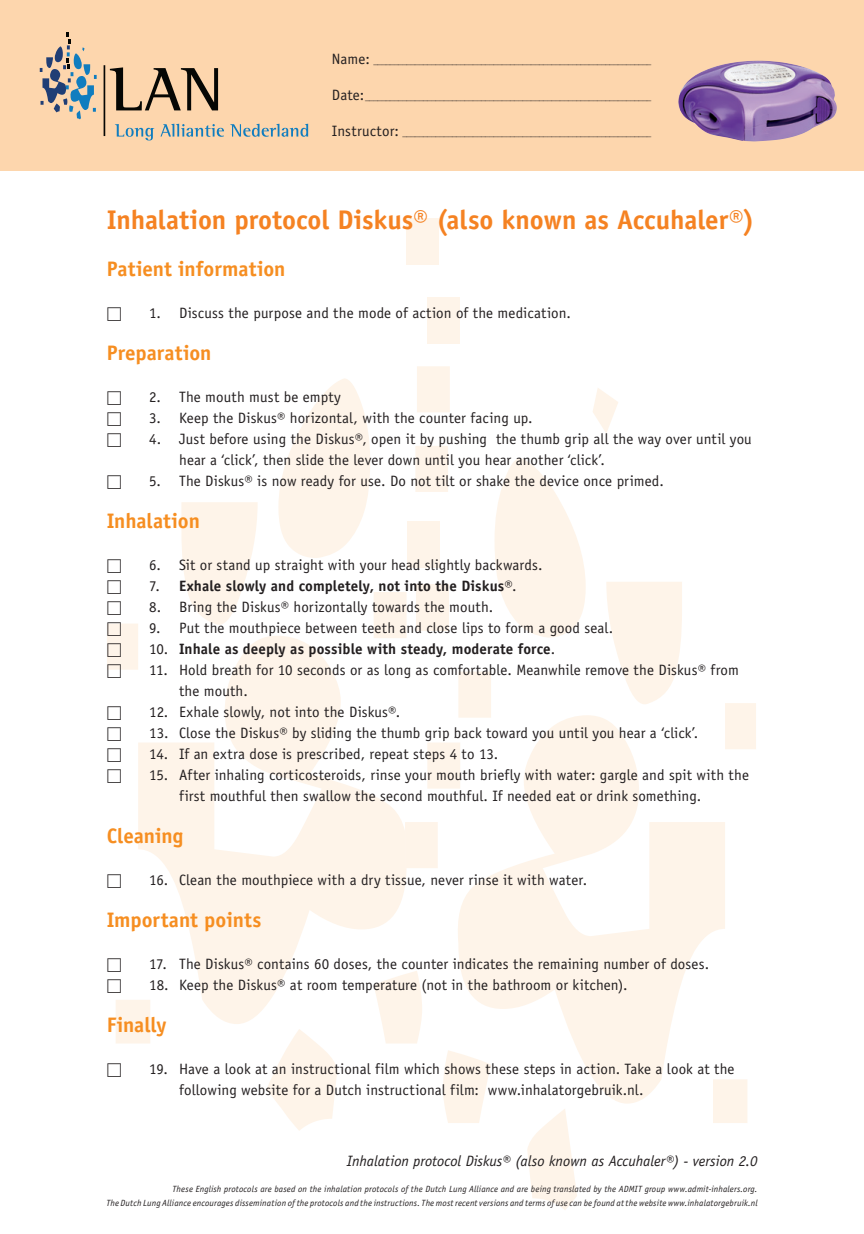
<style>
.page{position:relative;width:864px;height:1234px;background:#fff}
.page>*{position:absolute;margin:0;border:0;box-sizing:border-box;transform-origin:0 0}
.t1{font:700 27px "Officina Sans Std";letter-spacing:-.005em;color:#f58222}
.t2{font:700 21px "Officina Sans Std";letter-spacing:-.005em;color:#f68e21}
.t3{font:15px/21px "Officina Sans Std";letter-spacing:.005em;color:#231f20}
.t4{font:700 15px "Officina Sans Std";letter-spacing:.005em;color:#231f20}
.t5{font:italic 15px "Officina Sans Std";color:#231f20}
.t6{font:15px "Universal Std Newswith Comm Pi";color:#231f20}
.t7{font:italic 9px/14.2px "Officina Sans Std";letter-spacing:.015em;color:#231f20;text-align:right}
.t8{font:9px "Officina Sans Std";color:#231f20}
.s1{font-size:15px}
.s2{font-weight:400}
</style>
<div class="page">
<svg style="left:107px;top:366px;width:343px;height:764px"></svg>
<svg style="left:405px;top:387px;width:350px;height:823px"></svg>
<div style="left:405px;top:218px;width:33px;height:46px;background:#fef4e9"></div>
<div style="left:416px;top:584px;width:33px;height:46px;background:#fef4e9"></div>
<div style="left:426px;top:297px;width:33px;height:46px;background:#fef4e9"></div>
<div style="left:407px;top:521px;width:33px;height:46px;background:#fef4e9"></div>
<div style="left:0;top:0;width:863px;height:170px;background:#fdd6ad"></div>
<hr style="left:103px;top:65px;width:2px;height:71px;background:#060704">
<svg style="left:110px;top:67px;width:108px;height:43px"></svg>
<svg style="left:115px;top:124px;width:39px;height:16px"></svg>
<svg style="left:160px;top:124px;width:64px;height:13px"></svg>
<svg style="left:230px;top:124px;width:78px;height:13px"></svg>
<svg style="left:40px;top:32px;width:57px;height:87px"></svg>
<img style="left:678px;top:61px;width:158px;height:80px">
<p class="t8" style="left:332px;top:56px;width:321px"><span class="s1">Name:</span> ___________________________________________________________________</p>
<p class="t8" style="left:332px;top:92px;width:321px"><span class="s1">Date:</span> _____________________________________________________________________</p>
<p class="t8" style="left:332px;top:128px;width:321px"><span class="s1">Instructor:</span> ____________________________________________________________</p>
<h1 class="t1" style="left:107px;top:203px;width:649px">Inhalation protocol Diskus® (also known as Accuhaler®)</h1>
<h2 class="t2" style="left:107px;top:255px;width:180px">Patient information</h2>
<p class="t6" style="left:107px;top:306px;width:16px">☐</p>
<p class="t3" style="left:149px;top:302px;width:423px">1. Discuss the purpose and the mode of action of the medication.</p>
<h2 class="t2" style="left:107px;top:339px;width:106px">Preparation</h2>
<p class="t6" style="left:107px;top:390px;width:16px">☐</p>
<p class="t3" style="left:149px;top:386px;width:193px">2. The mouth must be empty</p>
<p class="t6" style="left:107px;top:411px;width:16px">☐</p>
<p class="t3" style="left:149px;top:407px;width:385px">3. Keep the Diskus® horizontal, with the counter facing up.</p>
<p class="t6" style="left:107px;top:432px;width:16px">☐</p>
<p class="t3" style="left:179px;top:428px;width:574px;text-indent:-30px">4. Just before using the Diskus®, open it by pushing the thumb grip all the way over until you hear a ‘click’, then slide the lever down until you hear another ‘click’.</p>
<p class="t6" style="left:107px;top:474px;width:16px">☐</p>
<p class="t3" style="left:149px;top:470px;width:516px">5. The Diskus® is now ready for use. Do not tilt or shake the device once primed.</p>
<h2 class="t2" style="left:107px;top:507px;width:95px">Inhalation</h2>
<p class="t6" style="left:107px;top:558px;width:16px">☐</p>
<p class="t3" style="left:149px;top:554px;width:394px">6. Sit or stand up straight with your head slightly backwards.</p>
<p class="t6" style="left:107px;top:579px;width:16px">☐</p>
<p class="t4" style="left:149px;top:576px;width:368px"><span class="s2">7.</span> Exhale slowly and completely, not into the Diskus<span class="s2">®.</span></p>
<p class="t6" style="left:107px;top:600px;width:16px">☐</p>
<p class="t3" style="left:149px;top:596px;width:345px">8. Bring the Diskus® horizontally towards the mouth.</p>
<p class="t6" style="left:107px;top:621px;width:16px">☐</p>
<p class="t3" style="left:149px;top:617px;width:465px">9. Put the mouthpiece between teeth and close lips to form a good seal.</p>
<p class="t6" style="left:107px;top:642px;width:16px">☐</p>
<p class="t4" style="left:149px;top:639px;width:407px"><span class="s2">10.</span> Inhale as deeply as possible with steady, moderate force<span class="s2">.</span></p>
<p class="t6" style="left:107px;top:663px;width:16px">☐</p>
<p class="t3" style="left:179px;top:659px;width:561px;text-indent:-30px">11. Hold breath for 10 seconds or as long as comfortable. Meanwhile remove the Diskus® from the mouth.</p>
<p class="t6" style="left:107px;top:705px;width:16px">☐</p>
<p class="t3" style="left:149px;top:701px;width:252px">12. Exhale slowly, not into the Diskus®.</p>
<p class="t6" style="left:107px;top:726px;width:16px">☐</p>
<p class="t3" style="left:149px;top:722px;width:550px">13. Close the Diskus® by sliding the thumb grip back toward you until you hear a ‘click’.</p>
<p class="t6" style="left:107px;top:747px;width:16px">☐</p>
<p class="t3" style="left:149px;top:743px;width:350px">14. If an extra dose is prescribed, repeat steps 4 to 13.</p>
<p class="t6" style="left:107px;top:768px;width:16px">☐</p>
<p class="t3" style="left:179px;top:764px;width:571px;text-indent:-30px">15. After inhaling corticosteroids, rinse your mouth briefly with water: gargle and spit with the first mouthful then swallow the second mouthful. If needed eat or drink something.</p>
<h2 class="t2" style="left:107px;top:822px;width:78px">Cleaning</h2>
<p class="t6" style="left:107px;top:873px;width:16px">☐</p>
<p class="t3" style="left:149px;top:869px;width:439px">16. Clean the mouthpiece with a dry tissue, never rinse it with water.</p>
<h2 class="t2" style="left:107px;top:906px;width:156px">Important points</h2>
<p class="t6" style="left:107px;top:957px;width:16px">☐</p>
<p class="t3" style="left:149px;top:953px;width:561px">17. The Diskus® contains 60 doses, the counter indicates the remaining number of doses.</p>
<p class="t6" style="left:107px;top:978px;width:16px">☐</p>
<p class="t3" style="left:149px;top:974px;width:479px">18. Keep the Diskus® at room temperature (not in the bathroom or kitchen).</p>
<h2 class="t2" style="left:107px;top:1011px;width:61px">Finally</h2>
<p class="t6" style="left:107px;top:1062px;width:16px">☐</p>
<p class="t3" style="left:179px;top:1058px;width:556px;text-indent:-30px">19. Have a look at an instructional film which shows these steps in action. Take a look at the following website for a Dutch instructional film: www.inhalatorgebruik.nl.</p>
<p class="t5" style="left:346px;top:1151px;width:412px">Inhalation protocol Diskus® (also known as Accuhaler®) - version 2.0</p>
<p class="t7" style="left:106px;top:1181px;width:652px">These English protocols are based on the inhalation protocols of the Dutch Lung Alliance and are being translated by the ADMIT group www.admit-inhalers.org.<br>The Dutch Lung Alliance encourages dissemination of the protocols and the instructions. The most recent versions and terms of use can be found at the website www.inhalatorgebruik.nl</p>
</div>
